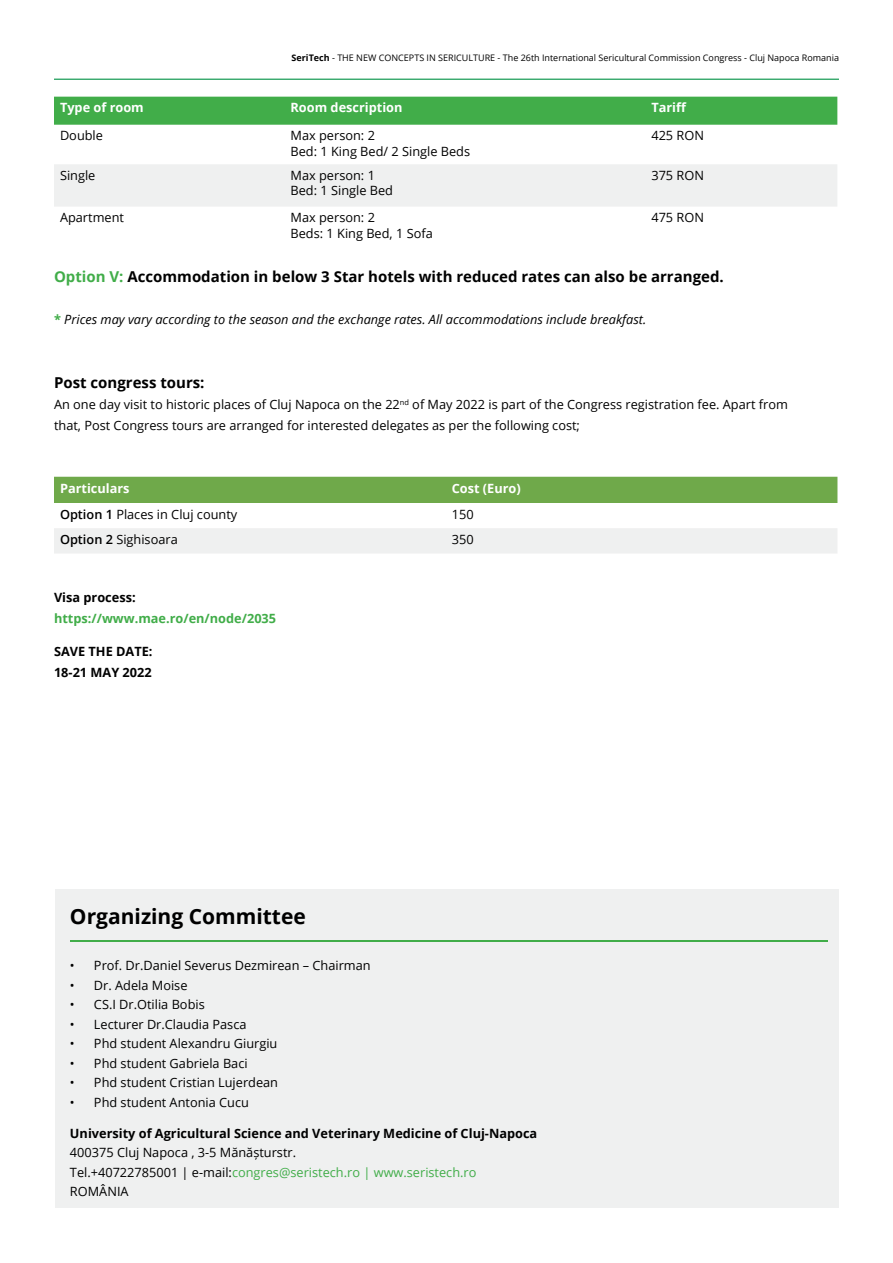
<style>
.page{position:relative;width:893px;height:1263px;background:#fff}
.page>*{position:absolute;margin:0;border:0;box-sizing:border-box;transform-origin:0 0}
.t1{font:700 21px "Open Sans";color:#000}
.t2{font:700 15px "Open Sans";color:#000}
.t3{font:12.75px/15.3px "Open Sans";color:#000}
.t4{font:700 12.75px/21px "Open Sans";color:#000}
.t5{font:italic 12.75px "Open Sans";color:#000}
.t6{font:700 12.75px "Open Sans";color:#fff}
.t7{font:700 12.75px "Open Sans";color:#41ad49}
.t8{font:9px "Open Sans";color:#000}
.s1{font-weight:700}
.s2{color:#41ad49}
.s3{font-weight:700;font-style:normal;color:#41ad49}
.s4{font-weight:600}
</style>
<div class="page">
<div style="left:55px;top:890px;width:783px;height:318px;background:#eff0f0"></div>
<hr style="left:54px;top:79px;width:785px;height:1px;background:#039246">
<hr style="left:70px;top:940px;width:757px;height:1px;background:#41ad49">
<div style="left:54px;top:97px;width:783px;height:28px;background:#41ad49"></div>
<div style="left:54px;top:164px;width:783px;height:42px;background:#eff0f0"></div>
<div style="left:54px;top:477px;width:783px;height:26px;background:#6fa94a"></div>
<div style="left:54px;top:528px;width:783px;height:25px;background:#eff0f0"></div>
<p class="t8" style="left:292px;top:51px;width:549px"><span class="s1">SeriTech</span> - THE NEW CONCEPTS IN SERICULTURE - The 26th International Sericultural Commission Congress - Cluj Napoca Romania</p>
<p class="t6" style="left:60px;top:99px;width:85px">Type of room</p>
<p class="t6" style="left:291px;top:99px;width:113px">Room description</p>
<p class="t6" style="left:651px;top:99px;width:37px">Tariff</p>
<p class="t3" style="left:60px;top:128px;width:45px">Double</p>
<p class="t3" style="left:291px;top:128px;width:181px">Max person: 2<br>Bed: 1 King Bed/ 2 Single Beds</p>
<p class="t3" style="left:651px;top:128px;width:54px">425 RON</p>
<p class="t3" style="left:60px;top:167px;width:37px">Single</p>
<p class="t3" style="left:291px;top:167px;width:104px">Max person: 1<br>Bed: 1 Single Bed</p>
<p class="t3" style="left:651px;top:167px;width:54px">375 RON</p>
<p class="t3" style="left:60px;top:210px;width:66px">Apartment</p>
<p class="t3" style="left:291px;top:210px;width:144px">Max person: 2<br>Beds: 1 King Bed, 1 Sofa</p>
<p class="t3" style="left:651px;top:210px;width:54px">475 RON</p>
<p class="t2" style="left:54px;top:265px;width:671px"><span class="s2">Option V:</span> Accommodation in below 3 Star hotels with reduced rates can also be arranged.</p>
<p class="t5" style="left:54px;top:311px;width:594px"><span class="s3">*</span> Prices may vary according to the season and the exchange rates. All accommodations include breakfast.</p>
<p class="t2" style="left:54px;top:372px;width:152px">Post congress tours:</p>
<p class="t3" style="left:54px;top:394px;width:735px;line-height:21px">An one day visit to historic places of Cluj Napoca on the 22<sup>nd</sup> of May 2022 is part of the Congress registration fee. Apart from that, Post Congress tours are arranged for interested delegates as per the following cost;</p>
<p class="t6" style="left:60px;top:479px;width:71px">Particulars</p>
<p class="t6" style="left:452px;top:479px;width:71px">Cost (Euro)</p>
<p class="t3" style="left:60px;top:506px;width:179px"><span class="s4">Option 1</span> Places in Cluj county</p>
<p class="t3" style="left:452px;top:506px;width:23px">150</p>
<p class="t3" style="left:60px;top:531px;width:119px"><span class="s4">Option 2</span> Sighisoara</p>
<p class="t3" style="left:452px;top:531px;width:23px">350</p>
<p class="t4" style="left:54px;top:587px;width:83px">Visa process:</p>
<p class="t7" style="left:54px;top:610px;width:224px">https://www.mae.ro/en/node/2035</p>
<p class="t4" style="left:54px;top:640px;width:100px">SAVE THE DATE:<br>18-21 MAY 2022</p>
<h1 class="t1" style="left:70px;top:902px;width:237px">Organizing Committee</h1>
<p class="t3" style="left:70px;top:958px;width:302px">• Prof. Dr.Daniel Severus Dezmirean – Chairman</p>
<p class="t3" style="left:70px;top:977px;width:119px">• Dr. Adela Moise</p>
<p class="t3" style="left:70px;top:997px;width:136px">• CS.I Dr.Otilia Bobis</p>
<p class="t3" style="left:70px;top:1016px;width:178px">• Lecturer Dr.Claudia Pasca</p>
<p class="t3" style="left:70px;top:1036px;width:209px">• Phd student Alexandru Giurgiu</p>
<p class="t3" style="left:70px;top:1055px;width:179px">• Phd student Gabriela Baci</p>
<p class="t3" style="left:70px;top:1075px;width:210px">• Phd student Cristian Lujerdean</p>
<p class="t3" style="left:70px;top:1094px;width:180px">• Phd student Antonia Cucu</p>
<p class="t4" style="left:70px;top:1122px;width:469px">University of Agricultural Science and Veterinary Medicine of Cluj-Napoca</p>
<p class="t3" style="left:70px;top:1142px;width:408px;line-height:19.5px">400375 Cluj Napoca , 3-5 Mănășturstr.<br>Tel.+40722785001 | e-mail:<span class="s2">congres@seristech.ro | www.seristech.ro<br></span>ROMÂNIA</p>
</div>
